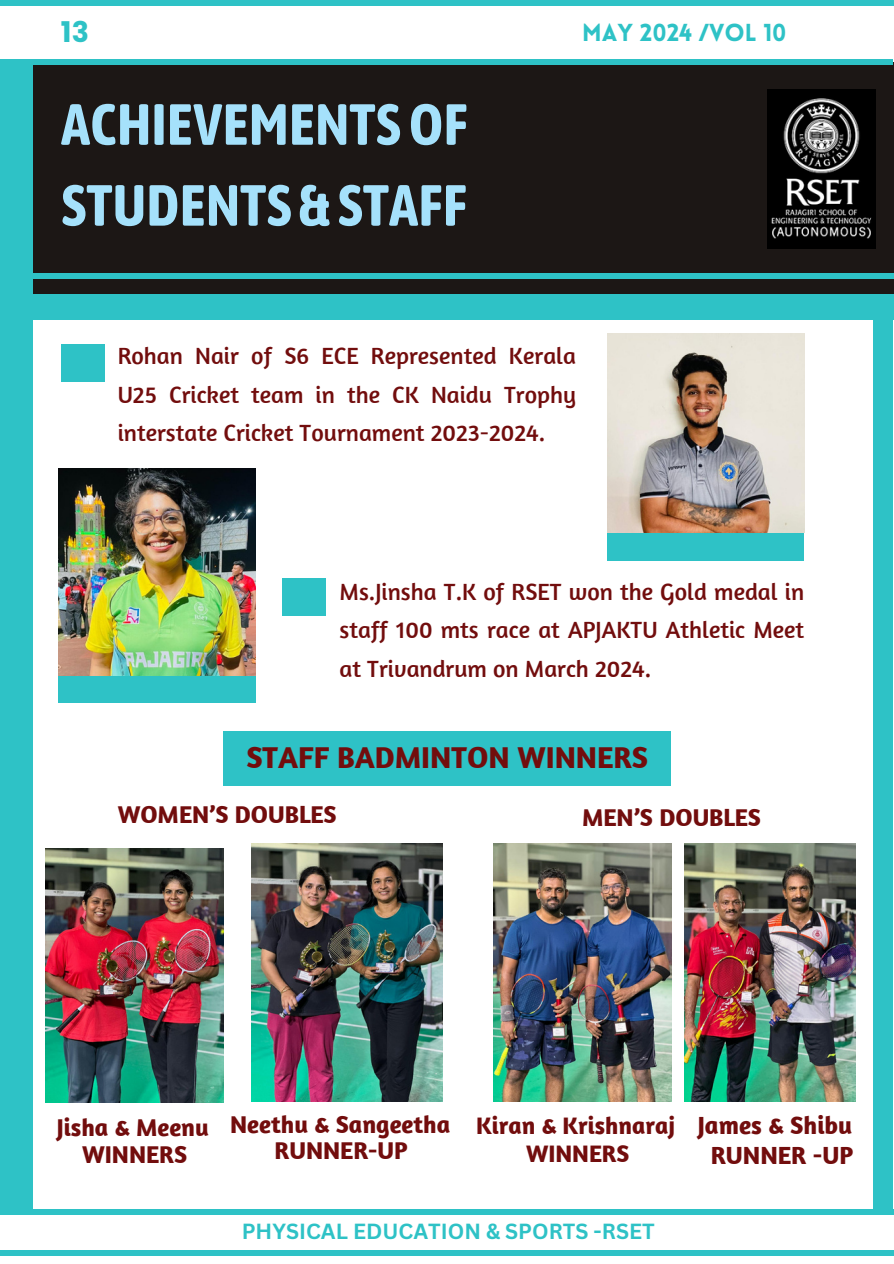
<style>
.page{position:relative;width:894px;height:1264px;background:#fff}
.page>*{position:absolute;margin:0;border:0;box-sizing:border-box;transform-origin:0 0}
.t1{font:700 57.75px/80.8px "Asap Condensed";color:#a5e1fb}
.t2{font:700 30.9px "Amaranth";color:#720d0d}
.t3{font:700 28.5px "Poppins";color:#2ec2c6}
.t4{font:700 25.35px/30.3px "Amaranth";color:#720d0d;text-align:center}
.t5{font:700 24.9px/27px "Amaranth";color:#720d0d;text-align:center}
.t6{font:700 24.45px/28.2px "Amaranth";color:#720d0d;text-align:center}
.t7{font:24px/38.2px "Amaranth";color:#720d0d;text-align:justify}
.t8{font:900 24px "Lovelo";color:#2ec2c6}
.t9{font:700 21.3px "Canva Sans";color:#2ec2c6}
</style>
<div class="page">
<div style="left:0;top:62px;width:893px;height:233px;background:#1c1715"></div>
<div style="left:0;top:0;width:893px;height:6px;background:#2ec2c6"></div>
<div style="left:0;top:59px;width:892px;height:6px;background:#2ec2c6"></div>
<img style="left:767px;top:90px;width:108px;height:158px">
<div style="left:0;top:273px;width:893px;height:6px;background:#2ec2c6"></div>
<div style="left:0;top:1249px;width:893px;height:6px;background:#2ec2c6"></div>
<div style="left:0;top:1208px;width:893px;height:6px;background:#2ec2c6"></div>
<div style="left:0;top:295px;width:893px;height:25px;background:#2ec2c6"></div>
<div style="left:0;top:65px;width:32px;height:1146px;background:#2ec2c6"></div>
<div style="left:224px;top:730px;width:447px;height:55px;background:#2ec2c6"></div>
<div style="left:872px;top:295px;width:20px;height:916px;background:#2ec2c6"></div>
<div style="left:607px;top:532px;width:197px;height:29px;background:#2ec2c6"></div>
<img style="left:607px;top:333px;width:197px;height:199px">
<div style="left:61px;top:345px;width:44px;height:37px;background:#2ec2c6"></div>
<img style="left:59px;top:469px;width:197px;height:206px">
<div style="left:282px;top:578px;width:44px;height:37px;background:#2ec2c6"></div>
<div style="left:59px;top:675px;width:197px;height:27px;background:#2ec2c6"></div>
<img style="left:45px;top:848px;width:178px;height:254px">
<img style="left:252px;top:844px;width:190px;height:257px">
<img style="left:493px;top:844px;width:177px;height:257px">
<img style="left:684px;top:844px;width:171px;height:257px">
<h2 class="t3" style="left:61px;top:12px;width:29px">13</h2>
<h5 class="t8" style="left:582px;top:23px;width:206px">MAY 2024 /VOL 10</h5>
<h3 class="t1" style="left:61px;top:83px;width:408px">ACHIEVEMENTSOF<br>STUDENTS &amp; STAFF</h3>
<p class="t7" style="left:118px;top:336px;width:459px">Rohan Nair of S6 ECE Represented Kerala U25 Cricket team in the CK Naidu Trophy interstate Cricket Tournament 2023-2024.</p>
<p class="t7" style="left:339px;top:572px;width:466px">Ms.Jinsha T.K of RSET won the Gold medal in staff 100 mts race at APJAKTU Athletic Meet at Trivandrum on March 2024.</p>
<p class="t2" style="left:246px;top:738px;width:403px">STAFF BADMINTON WINNERS</p>
<p class="t5" style="left:118px;top:800px;width:220px">WOMEN’S DOUBLES</p>
<h4 class="t5" style="left:582px;top:802px;width:180px">MEN’S DOUBLES</h4>
<h4 class="t5" style="left:57px;top:1113px;width:154px">Jisha &amp; Meenu<br>WINNERS</h4>
<h4 class="t5" style="left:230px;top:1111px;width:221px;line-height:25.8px">Neethu &amp; Sangeetha<br>RUNNER-UP</h4>
<h4 class="t6" style="left:476px;top:1111px;width:200px">Kiran &amp; Krishnaraj<br>WINNERS</h4>
<p class="t4" style="left:697px;top:1109px;width:157px">James &amp; Shibu<br>RUNNER -UP</p>
<h3 class="t9" style="left:242px;top:1216px;width:414px">PHYSICAL EDUCATION &amp; SPORTS -RSET</h3>
</div>
